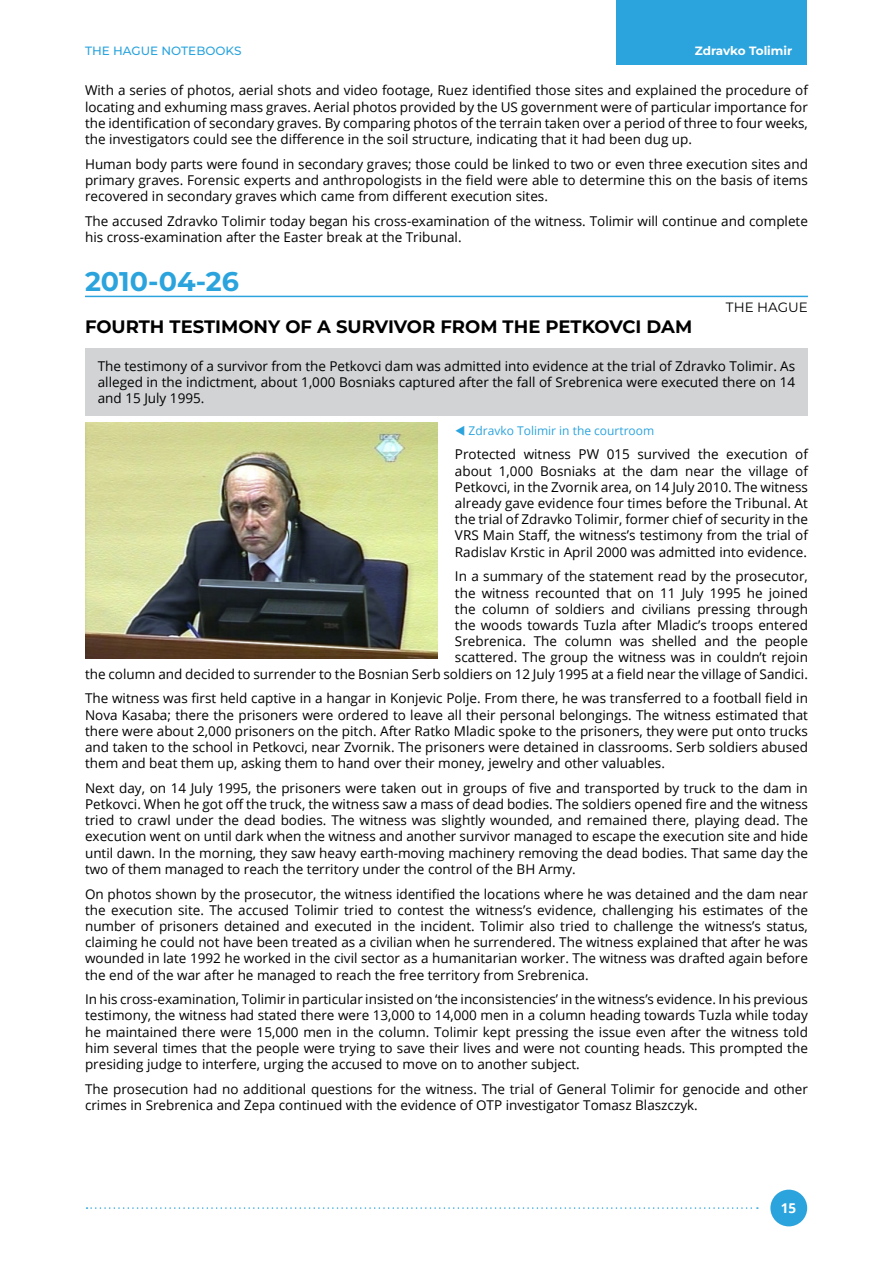
<style>
.page{position:relative;width:893px;height:1263px;background:#fff}
.page>*{position:absolute;margin:0;border:0;box-sizing:border-box;transform-origin:0 0}
.t1{font:700 27px "Montserrat";color:#2ba4dd}
.t2{font:700 18px "Montserrat";color:#000}
.t3{font:13.5px/16.2px "Open Sans";color:#000;text-align:justify}
.t4{font:13.5px "Montserrat";color:#000}
.t5{font:700 13.5px "Open Sans";color:#fff}
.t6{font:12px "Open Sans";color:#2ba4dd}
.t7{font:500 12px "Montserrat";color:#2ba4dd}
.t8{font:700 12px "Montserrat";color:#fff}
</style>
<div class="page">
<div style="left:617px;top:0;width:190px;height:65px;background:#2ba4dd"></div>
<div style="left:770px;top:1189px;width:37px;height:37px;background:#2ba4dd;border-radius:50%"></div>
<svg style="left:87px;top:1207px;width:671px;height:2px"></svg>
<hr style="left:85px;top:296px;width:723px;height:1px;background:#2ba4dd">
<div style="left:85px;top:348px;width:723px;height:68px;background:#d1d3d4"></div>
<img style="left:85px;top:423px;width:353px;height:235px">
<p class="t7" style="left:85px;top:43px;width:158px">THE HAGUE NOTEBOOKS</p>
<p class="t8" style="left:695px;top:43px;width:99px">Zdravko Tolimir</p>
<p class="t3" style="left:85px;top:82px;width:724px">With a series of photos, aerial shots and video footage, Ruez identified those sites and explained the procedure of locating and exhuming mass graves. Aerial photos provided by the US government were of particular importance for the identification of secondary graves. By comparing photos of the terrain taken over a period of three to four weeks, the investigators could see the difference in the soil structure, indicating that it had been dug up.</p>
<p class="t3" style="left:85px;top:155px;width:724px">Human body parts were found in secondary graves; those could be linked to two or even three execution sites and primary graves. Forensic experts and anthropologists in the field were able to determine this on the basis of items recovered in secondary graves which came from different execution sites.</p>
<p class="t3" style="left:85px;top:212px;width:724px">The accused Zdravko Tolimir today began his cross-examination of the witness. Tolimir will continue and complete his cross-examination after the Easter break at the Tribunal.</p>
<h1 class="t1" style="left:85px;top:264px;width:156px">2010-04-26</h1>
<p class="t4" style="left:726px;top:298px;width:83px">THE HAGUE</p>
<h2 class="t2" style="left:85px;top:315px;width:609px">FOURTH TESTIMONY OF A SURVIVOR FROM THE PETKOVCI DAM</h2>
<p class="t3" style="left:98px;top:358px;width:699px">The testimony of a survivor from the Petkovci dam was admitted into evidence at the trial of Zdravko Tolimir. As alleged in the indictment, about 1,000 Bosniaks captured after the fall of Srebrenica were executed there on 14 and 15 July 1995.</p>
<p class="t6" style="left:469px;top:422px;width:187px">Zdravko Tolimir in the courtroom</p>
<p class="t3" style="left:455px;top:446px;width:354px">Protected witness PW 015 survived the execution of about 1,000 Bosniaks at the dam near the village of Petkovci, in the Zvornik area, on 14 July 2010. The witness already gave evidence four times before the Tribunal. At the trial of Zdravko Tolimir, former chief of security in the VRS Main Staff, the witness’s testimony from the trial of Radislav Krstic in April 2000 was admitted into evidence.</p>
<p class="t3" style="left:85px;top:568px;width:724px;text-align:right">In a summary of the statement read by the prosecutor,<br>the witness recounted that on 11 July 1995 he joined<br>the column of soldiers and civilians pressing through<br>the woods towards Tuzla after Mladic’s troops entered<br>Srebrenica. The column was shelled and the people<br>scattered. The group the witness was in couldn’t rejoin<br>the column and decided to surrender to the Bosnian Serb soldiers on 12 July 1995 at a field near the village of Sandici.</p>
<p class="t3" style="left:85px;top:690px;width:724px">The witness was first held captive in a hangar in Konjevic Polje. From there, he was transferred to a football field in Nova Kasaba; there the prisoners were ordered to leave all their personal belongings. The witness estimated that there were about 2,000 prisoners on the pitch. After Ratko Mladic spoke to the prisoners, they were put onto trucks and taken to the school in Petkovci, near Zvornik. The prisoners were detained in classrooms. Serb soldiers abused them and beat them up, asking them to hand over their money, jewelry and other valuables.</p>
<p class="t3" style="left:85px;top:779px;width:724px">Next day, on 14 July 1995, the prisoners were taken out in groups of five and transported by truck to the dam in Petkovci. When he got off the truck, the witness saw a mass of dead bodies. The soldiers opened fire and the witness tried to crawl under the dead bodies. The witness was slightly wounded, and remained there, playing dead. The execution went on until dark when the witness and another survivor managed to escape the execution site and hide until dawn. In the morning, they saw heavy earth-moving machinery removing the dead bodies. That same day the two of them managed to reach the territory under the control of the BH Army.</p>
<p class="t3" style="left:85px;top:885px;width:724px">On photos shown by the prosecutor, the witness identified the locations where he was detained and the dam near the execution site. The accused Tolimir tried to contest the witness’s evidence, challenging his estimates of the number of prisoners detained and executed in the incident. Tolimir also tried to challenge the witness’s status, claiming he could not have been treated as a civilian when he surrendered. The witness explained that after he was wounded in late 1992 he worked in the civil sector as a humanitarian worker. The witness was drafted again before the end of the war after he managed to reach the free territory from Srebrenica.</p>
<p class="t3" style="left:85px;top:991px;width:724px">In his cross-examination, Tolimir in particular insisted on ‘the inconsistencies’ in the witness’s evidence. In his previous testimony, the witness had stated there were 13,000 to 14,000 men in a column heading towards Tuzla while today he maintained there were 15,000 men in the column. Tolimir kept pressing the issue even after the witness told him several times that the people were trying to save their lives and were not counting heads. This prompted the presiding judge to interfere, urging the accused to move on to another subject.</p>
<p class="t3" style="left:85px;top:1080px;width:724px">The prosecution had no additional questions for the witness. The trial of General Tolimir for genocide and other crimes in Srebrenica and Zepa continued with the evidence of OTP investigator Tomasz Blaszczyk.</p>
<p class="t5" style="left:781px;top:1199px;width:17px">15</p>
</div>
